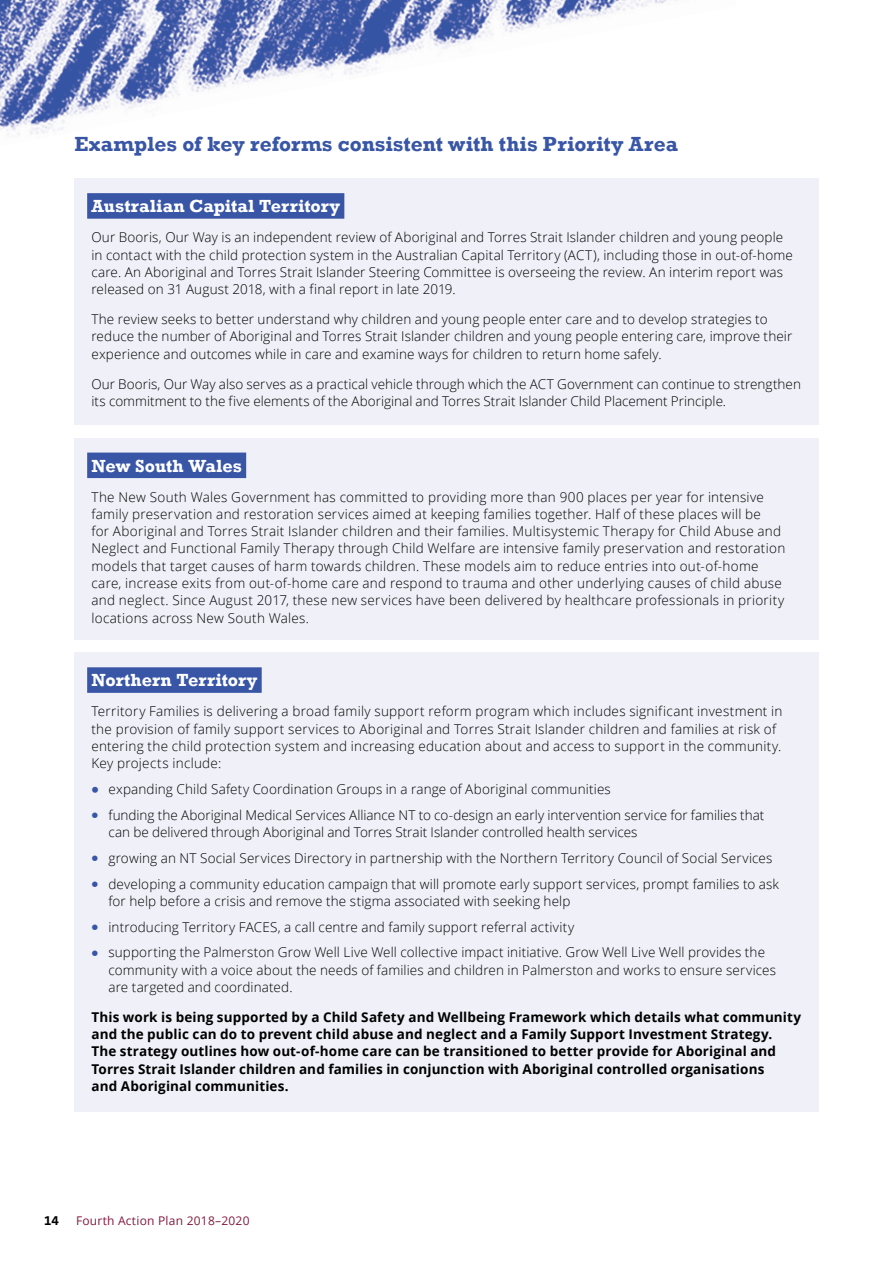
<style>
.page{position:relative;width:893px;height:1263px;background:#fff}
.page>*{position:absolute;margin:0;border:0;box-sizing:border-box;transform-origin:0 0}
.Heading_4{font:700 21px "Rockwell";color:#3855a6}
.Heading_5{font:700 18px "Rockwell";letter-spacing:.005em;color:#fff}
.Table_small{font:300 13.5px/17.2px "Open Sans";letter-spacing:.015em;color:#000}
.Table_small-2{font:700 13.5px/17.2px "Open Sans";letter-spacing:.01em;color:#000}
.t1{font:700 13.5px "The Sans B7";color:#000}
.t2{font:12px "Open Sans";letter-spacing:.02em;color:#831a3d}
.s1{font-family:"Rockwell";font-weight:700;font-size:21px;color:#3855a6}
.s2{font-family:"Rockwell";font-weight:700;font-size:19.5px;color:#3855a6}
</style>
<div class="page">
<img style="left:0;top:0;width:676px;height:135px">
<div style="left:74px;top:179px;width:745px;height:246px;background:#f0f0f8"></div>
<div style="left:87px;top:193px;width:257px;height:26px;background:#3855a6"></div>
<div style="left:74px;top:438px;width:745px;height:202px;background:#f0f0f8"></div>
<div style="left:87px;top:453px;width:159px;height:25px;background:#3855a6"></div>
<div style="left:74px;top:653px;width:745px;height:459px;background:#f0f0f8"></div>
<div style="left:87px;top:667px;width:175px;height:26px;background:#3855a6"></div>
<h4 class="Heading_4" style="left:74px;top:131px;width:605px">Examples of key reforms consistent with this Priority Area</h4>
<h5 class="Heading_5" style="left:91px;top:195px;width:250px">Australian Capital Territory</h5>
<p class="Table_small" style="left:91px;top:228px;width:703px">Our Booris, Our Way is an independent review of Aboriginal and Torres Strait Islander children and young people in contact with the child protection system in the Australian Capital Territory (ACT), including those in out-of-home care. An Aboriginal and Torres Strait Islander Steering Committee is overseeing the review. An interim report was released on 31 August 2018, with a final report in late 2019.</p>
<p class="Table_small" style="left:91px;top:310px;width:702px">The review seeks to better understand why children and young people enter care and to develop strategies to reduce the number of Aboriginal and Torres Strait Islander children and young people entering care, improve their experience and outcomes while in care and examine ways for children to return home safely.</p>
<p class="Table_small" style="left:91px;top:375px;width:711px">Our Booris, Our Way also serves as a practical vehicle through which the ACT Government can continue to strengthen its commitment to the five elements of the Aboriginal and Torres Strait Islander Child Placement Principle.</p>
<h5 class="Heading_5" style="left:91px;top:455px;width:152px">New South Wales</h5>
<p class="Table_small" style="left:91px;top:488px;width:695px">The New South Wales Government has committed to providing more than 900 places per year for intensive family preservation and restoration services aimed at keeping families together. Half of these places will be<br>for Aboriginal and Torres Strait Islander children and their families. Multisystemic Therapy for Child Abuse and Neglect and Functional Family Therapy through Child Welfare are intensive family preservation and restoration models that target causes of harm towards children. These models aim to reduce entries into out-of-home care, increase exits from out-of-home care and respond to trauma and other underlying causes of child abuse and neglect. Since August 2017, these new services have been delivered by healthcare professionals in priority locations across New South Wales.</p>
<h5 class="Heading_5" style="left:91px;top:669px;width:167px">Northern Territory</h5>
<p class="Table_small" style="left:91px;top:702px;width:692px">Territory Families is delivering a broad family support reform program which includes significant investment in the provision of family support services to Aboriginal and Torres Strait Islander children and families at risk of entering the child protection system and increasing education about and access to support in the community.<br>Key projects include:</p>
<p class="Table_small" style="left:91px;top:780px;width:521px"><span class="s1">•</span> expanding Child Safety Coordination Groups in a range of Aboriginal communities</p>
<p class="Table_small" style="left:108px;top:806px;width:657px;text-indent:-17px"><span class="s2">•</span> funding the Aboriginal Medical Services Alliance NT to co-design an early intervention service for families that can be delivered through Aboriginal and Torres Strait Islander controlled health services</p>
<p class="Table_small" style="left:91px;top:849px;width:682px"><span class="s2">•</span> growing an NT Social Services Directory in partnership with the Northern Territory Council of Social Services</p>
<p class="Table_small" style="left:108px;top:875px;width:672px;text-indent:-17px"><span class="s2">•</span> developing a community education campaign that will promote early support services, prompt families to ask for help before a crisis and remove the stigma associated with seeking help</p>
<p class="Table_small" style="left:91px;top:918px;width:484px"><span class="s2">•</span> introducing Territory FACES, a call centre and family support referral activity</p>
<p class="Table_small" style="left:108px;top:943px;width:669px;text-indent:-17px"><span class="s2">•</span> supporting the Palmerston Grow Well Live Well collective impact initiative. Grow Well Live Well provides the community with a voice about the needs of families and children in Palmerston and works to ensure services are targeted and coordinated.</p>
<p class="Table_small-2" style="left:91px;top:1008px;width:711px">This work is being supported by a Child Safety and Wellbeing Framework which details what community and the public can do to prevent child abuse and neglect and a Family Support Investment Strategy.<br>The strategy outlines how out-of-home care can be transitioned to better provide for Aboriginal and Torres Strait Islander children and families in conjunction with Aboriginal controlled organisations<br>and Aboriginal communities.</p>
<p class="t1" style="left:44px;top:1214px;width:16px">14</p>
<p class="t2" style="left:76px;top:1212px;width:175px">Fourth Action Plan 2018–2020</p>
</div>
